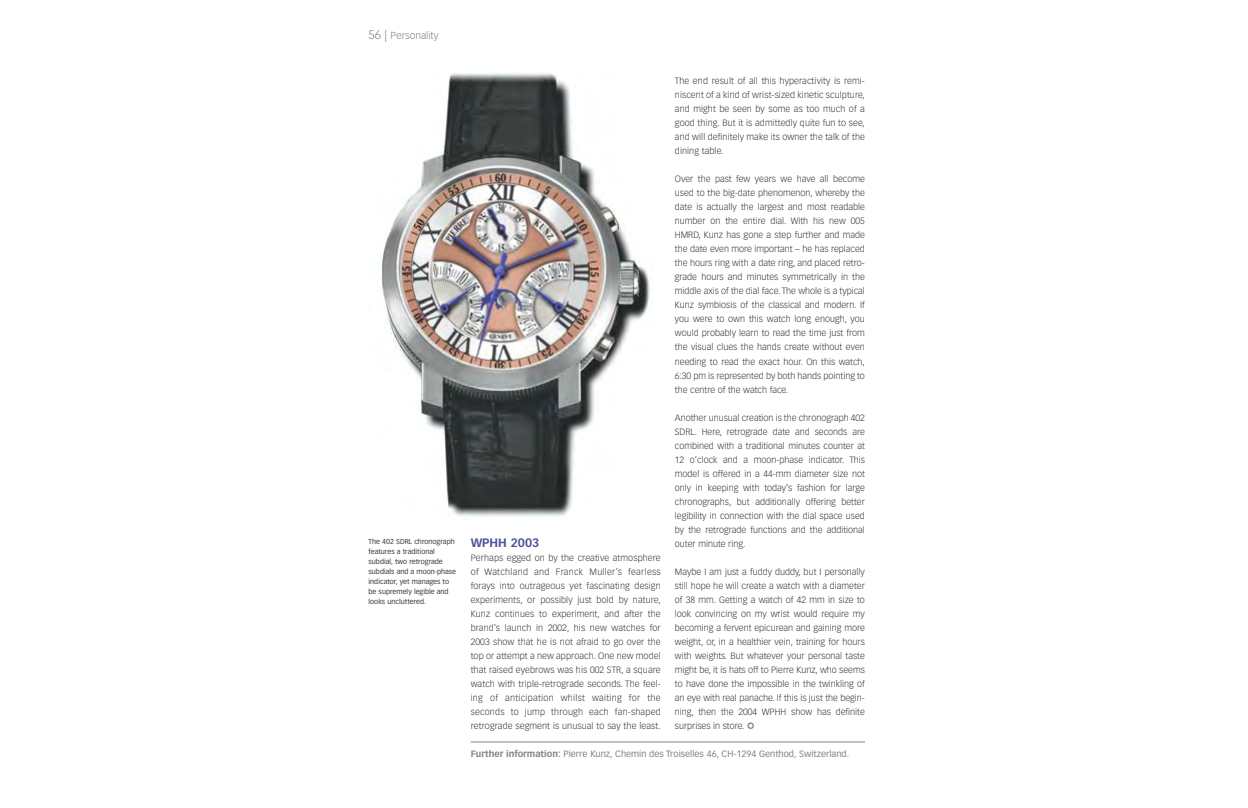
<style>
.page{position:relative;width:1248px;height:808px;background:#fff}
.page>*{position:absolute;margin:0;border:0;box-sizing:border-box;transform-origin:0 0}
.t1{font:700 12px "Vectora LH";color:#4d529c}
.t2{font:300 10px "Vectora LH";color:#818284}
.t3{font:300 9px/14px "Vectora LH";color:#363739;text-align:justify}
.t4{font:9px "Vectora LH";color:#818284}
.t5{font:7px/10px "Vectora LH";color:#363739}
.s1{font-size:12px}
.s2{font-weight:700}
</style>
<div class="page">
<hr style="left:470px;top:741px;width:394px;height:1px;background:#818284">
<img style="left:382px;top:73px;width:268px;height:444px">
<p class="t2" style="left:368px;top:31px;width:71px"><span class="s1">56 |</span> Personality</p>
<p class="t5" style="left:368px;top:537px;width:89px">The 402 SDRL chronograph features a traditional subdial, two retrograde subdials and a moon-phase indicator, yet manages to be supremely legible and looks uncluttered.</p>
<h1 class="t1" style="left:470px;top:537px;width:70px">WPHH 2003</h1>
<p class="t3" style="left:470px;top:551px;width:191px">Perhaps egged on by the creative atmosphere of Watchland and Franck Muller’s fearless forays into outrageous yet fascinating design experiments, or possibly just bold by nature, Kunz continues to experiment, and after the brand’s launch in 2002, his new watches for 2003 show that he is not afraid to go over the top or attempt a new approach. One new model that raised eyebrows was his 002 STR, a square watch with triple-retrograde seconds. The feel&shy;ing of anticipation whilst waiting for the seconds to jump through each fan-shaped retrograde segment is unusual to say the least.</p>
<p class="t3" style="left:675px;top:75px;width:191px">The end result of all this hyperactivity is remi&shy;niscent of a kind of wrist-sized kinetic sculpture, and might be seen by some as too much of a good thing. But it is admittedly quite fun to see, and will definitely make its owner the talk of the dining table.</p>
<p class="t3" style="left:675px;top:173px;width:191px">Over the past few years we have all become used to the big-date phenomenon, whereby the date is actually the largest and most readable number on the entire dial. With his new 005<br>HMRD, Kunz has gone a step further and made the date even more important – he has replaced the hours ring with a date ring, and placed retro&shy;grade hours and minutes symmetrically in the middle axis of the dial face. The whole is a typical Kunz symbiosis of the classical and modern. If you were to own this watch long enough, you would probably learn to read the time just from the visual clues the hands create without even needing to read the exact hour. On this watch, 6:30 pm is represented by both hands pointing to the centre of the watch face.</p>
<p class="t3" style="left:675px;top:411px;width:191px">Another unusual creation is the chronograph 402<br>SDRL. Here, retrograde date and seconds are combined with a traditional minutes counter at 12 o’clock and a moon-phase indicator. This model is offered in a 44-mm diameter size not only in keeping with today’s fashion for large chronographs, but additionally offering better legibility in connection with the dial space used by the retrograde functions and the additional outer minute ring.</p>
<p class="t3" style="left:675px;top:565px;width:191px">Maybe I am just a fuddy duddy, but I personally still hope he will create a watch with a diameter of 38 mm. Getting a watch of 42 mm in size to look convincing on my wrist would require my becoming a fervent epicurean and gaining more weight, or, in a healthier vein, training for hours with weights. But whatever your personal taste might be, it is hats off to Pierre Kunz, who seems to have done the impossible in the twinkling of an eye with real panache. If this is just the begin&shy;ning, then the 2004 WPHH show has definite surprises in store.</p>
<p class="t4" style="left:470px;top:749px;width:380px"><span class="s2">Further information:</span> Pierre Kunz, Chemin des Troiselles 46, CH-1294 Genthod, Switzerland.</p>
</div>
